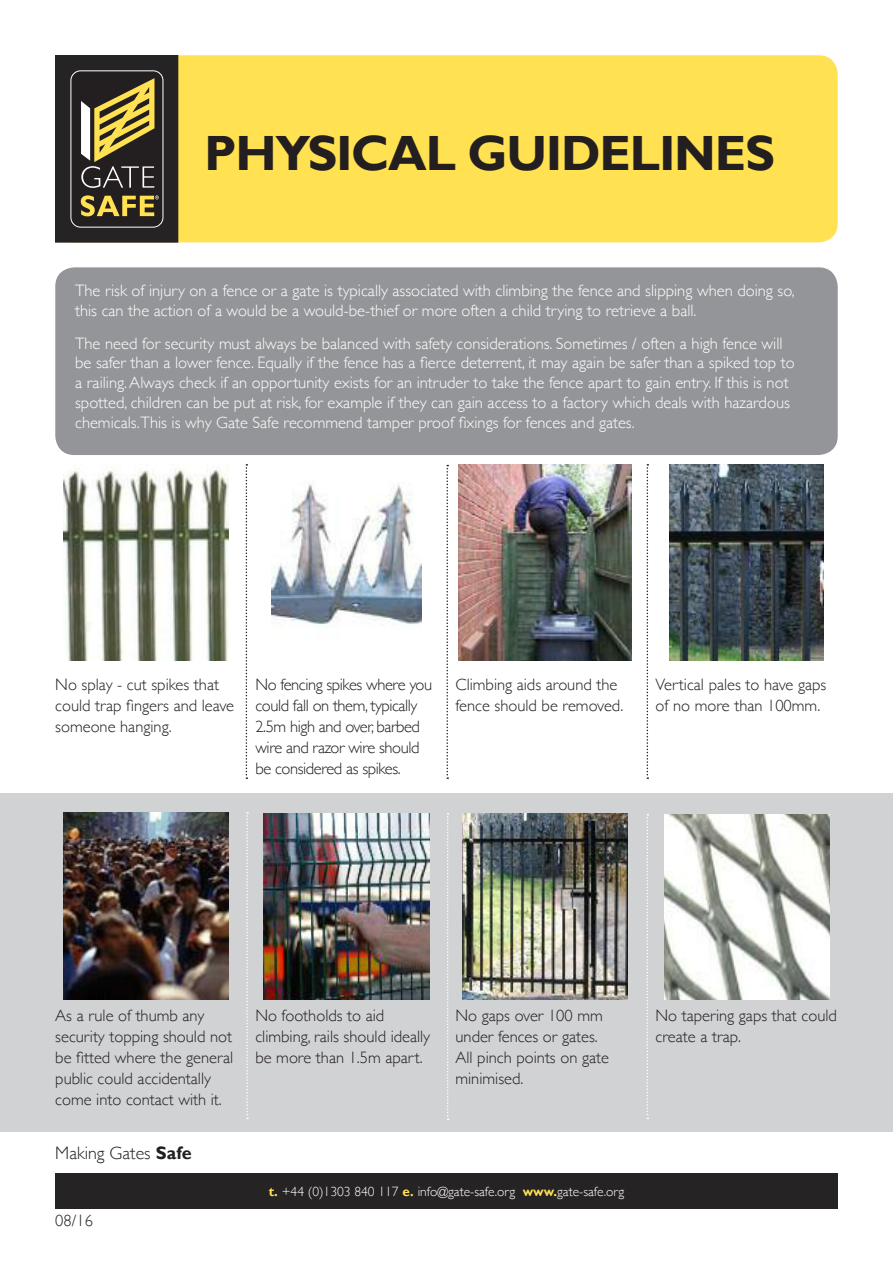
<style>
.page{position:relative;width:893px;height:1263px;background:#fff}
.page>*{position:absolute;margin:0;border:0;box-sizing:border-box;transform-origin:0 0}
.t1{font:700 49.5px "Gill Sans";letter-spacing:-.025em;color:#231f20}
.t2{font:300 18px "Gill Sans";color:#231f20}
.t3{font:300 16.5px/19.8px "Gill Sans";color:#fff}
.body{font:300 16.5px/21px "Gill Sans";color:#231f20}
.body-2{font:300 16.5px/21px "Gill Sans";letter-spacing:-.025em;color:#231f20}
.t4{font:300 13.5px "Gill Sans";color:#fff}
.s1{font-weight:700}
.s2{font-weight:700;color:#ffe152}
</style>
<div class="page">
<div style="left:0;top:793px;width:893px;height:338px;background:#d1d2d4"></div>
<div style="left:55px;top:267px;width:783px;height:188px;background:#939598;border-radius:19px"></div>
<div style="left:55px;top:55px;width:783px;height:187px;background:#ffe152;border-radius:19px"></div>
<div style="left:55px;top:1174px;width:783px;height:35px;background:#262324"></div>
<div style="left:56px;top:56px;width:122px;height:186px;background:#262324"></div>
<div style="left:55px;top:55px;width:123px;height:187px;border:1px solid #262324"></div>
<div style="left:71px;top:71px;width:92px;height:156px;background:#231f20;border-radius:10px"></div>
<div style="left:70px;top:70px;width:93px;height:158px;border:1px solid #fff;border-radius:10px"></div>
<svg style="left:81px;top:78px;width:73px;height:110px"></svg>
<svg style="left:81px;top:195px;width:78px;height:21px"></svg>
<img style="left:64px;top:467px;width:165px;height:194px">
<img style="left:64px;top:812px;width:165px;height:187px">
<img style="left:264px;top:813px;width:165px;height:186px">
<img style="left:462px;top:813px;width:165px;height:186px">
<img style="left:664px;top:814px;width:165px;height:185px">
<img style="left:670px;top:464px;width:154px;height:197px">
<img style="left:459px;top:465px;width:172px;height:196px">
<img style="left:271px;top:482px;width:151px;height:145px">
<svg style="left:246px;top:464px;width:1px;height:315px"></svg>
<svg style="left:446px;top:465px;width:2px;height:314px"></svg>
<svg style="left:647px;top:464px;width:1px;height:315px"></svg>
<svg style="left:246px;top:812px;width:2px;height:307px"></svg>
<svg style="left:447px;top:813px;width:2px;height:307px"></svg>
<svg style="left:647px;top:814px;width:1px;height:305px"></svg>
<p class="t1" style="left:204px;top:124px;width:572px">PHYSICAL GUIDELINES</p>
<p class="t3" style="left:75px;top:280px;width:721px">The risk of injury on a fence or a gate is typically associated with climbing the fence and slipping when doing so, this can the action of a would be a would-be-thief or more often a child trying to retrieve a ball.</p>
<p class="t3" style="left:75px;top:333px;width:721px">The need for security must always be balanced with safety considerations. Sometimes / often a high fence will be safer than a lower fence. Equally if the fence has a fierce deterrent, it may again be safer than a spiked top to a railing. Always check if an opportunity exists for an intruder to take the fence apart to gain entry. If this is not spotted, children can be put at risk, for example if they can gain access to a factory which deals with hazardous chemicals.This is why Gate Safe recommend tamper proof fixings for fences and gates.</p>
<p class="body" style="left:55px;top:673px;width:180px">No splay - cut spikes that could trap fingers and leave someone hanging.</p>
<p class="body-2" style="left:255px;top:673px;width:178px">No fencing spikes where you could fall on them, typically<br>2.5m high and over, barbed wire and razor wire should be considered as spikes.</p>
<p class="body" style="left:455px;top:673px;width:169px">Climbing aids around the fence should be removed.</p>
<p class="body" style="left:656px;top:673px;width:172px">Vertical pales to have gaps of no more than 100mm.</p>
<p class="body" style="left:55px;top:1005px;width:179px">As a rule of thumb any security topping should not be fitted where the general public could accidentally come into contact with it.</p>
<p class="body" style="left:255px;top:1005px;width:176px">No footholds to aid climbing, rails should ideally be more than 1.5m apart.</p>
<p class="body" style="left:455px;top:1005px;width:155px">No gaps over 100 mm under fences or gates.<br>All pinch points on gate minimised.</p>
<p class="body" style="left:656px;top:1005px;width:183px">No tapering gaps that could create a trap.</p>
<p class="t2" style="left:55px;top:1138px;width:138px">Making Gates <span class="s1">Safe</span></p>
<p class="body" style="left:55px;top:1209px;width:39px">08/16</p>
<p class="t4" style="left:269px;top:1181px;width:357px"><span class="s2">t.</span> +44 (0)1303 840 117 <span class="s2">e.</span> info@gate-safe.org <span class="s2">www.</span>gate-safe.org</p>
</div>
